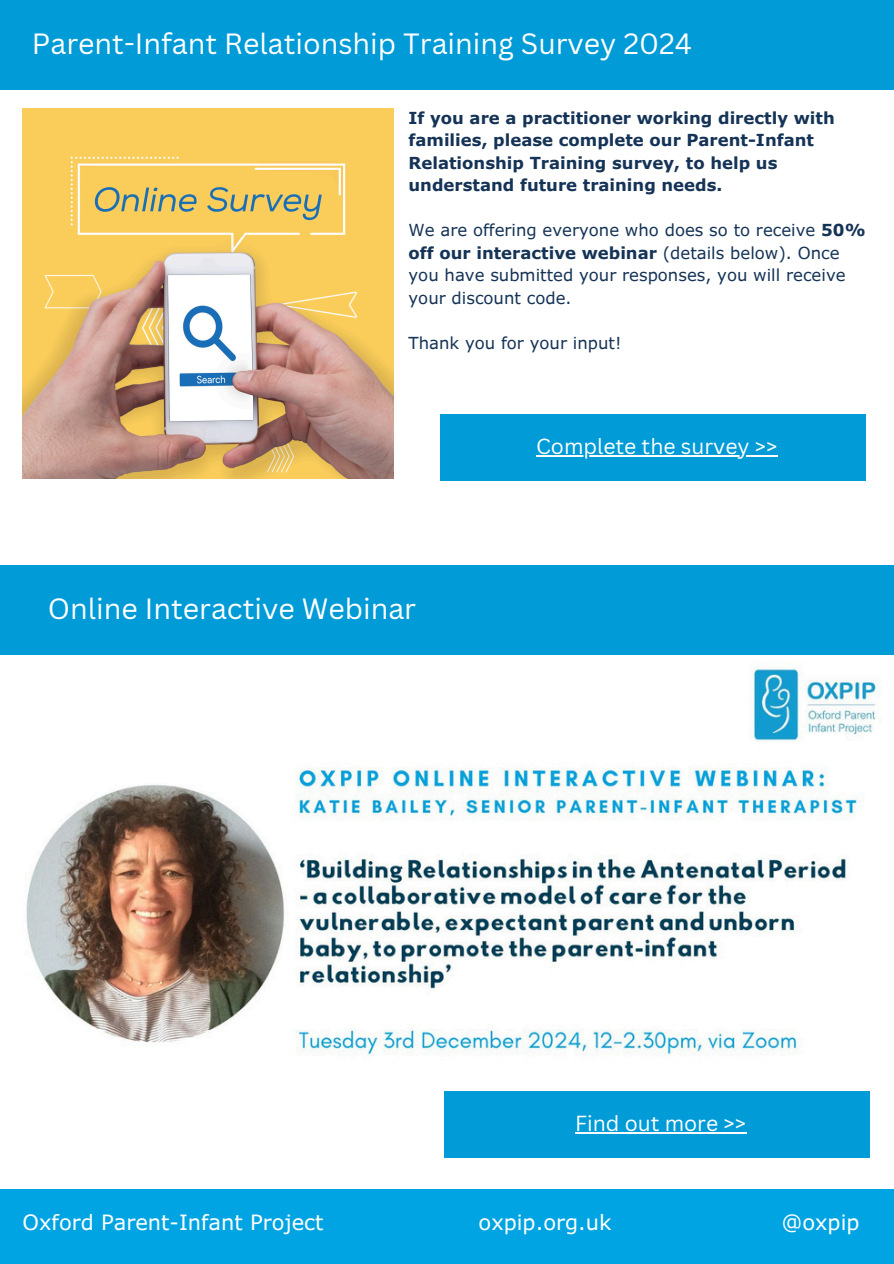
<style>
.page{position:relative;width:894px;height:1264px;background:#fff}
.page>*{position:absolute;margin:0;border:0;box-sizing:border-box;transform-origin:0 0}
.t1{font:28.5px "Canva Sans";color:#fff}
.t2{font:21.15px "Canva Sans";color:#fff}
.t3{font:21px "Verdana Pro";color:#fff}
.t4{font:16.5px/22.5px "Verdana Pro";color:#153356}
.t5{font:700 16.5px/22.5px "Verdana Pro";color:#153356}
.s1{font-weight:700}
</style>
<div class="page">
<div style="left:0;top:1188px;width:893px;height:75px;background:#00a4e2"></div>
<img style="left:0;top:654px;width:893px;height:503px">
<div style="left:440px;top:414px;width:425px;height:66px;background:#019bd8"></div>
<hr style="left:536px;top:455px;width:241px;height:2px;background:#fff">
<div style="left:0;top:0;width:893px;height:89px;background:#019bd8"></div>
<div style="left:0;top:565px;width:893px;height:89px;background:#019bd8"></div>
<div style="left:444px;top:1091px;width:425px;height:66px;background:#019bd8"></div>
<hr style="left:575px;top:1132px;width:170px;height:1px;background:#fff">
<img style="left:23px;top:108px;width:370px;height:370px">
<h3 class="t1" style="left:32px;top:24px;width:661px">Parent-Infant Relationship Training Survey 2024</h3>
<p class="t5" style="left:408px;top:106px;width:427px">If you are a practitioner working directly with families, please complete our Parent-Infant Relationship Training survey, to help us understand future training needs.</p>
<h2 class="t4" style="left:408px;top:218px;width:458px">We are offering everyone who does so to receive <span class="s1">50% off our interactive webinar</span> (details below). Once you have submitted your responses, you will receive your discount code.</h2>
<h2 class="t4" style="left:408px;top:331px;width:214px">Thank you for your input!</h2>
<p class="t1" style="left:48px;top:588px;width:369px">Online Interactive Webinar</p>
<p class="t2" style="left:536px;top:432px;width:243px">Complete the survey &gt;&gt;</p>
<p class="t2" style="left:575px;top:1108px;width:172px">Find out more &gt;&gt;</p>
<h1 class="t3" style="left:23px;top:1209px;width:302px">Oxford Parent-Infant Project</h1>
<h1 class="t3" style="left:478px;top:1209px;width:134px">oxpip.org.uk</h1>
<h1 class="t3" style="left:781px;top:1209px;width:80px">@oxpip</h1>
</div>
